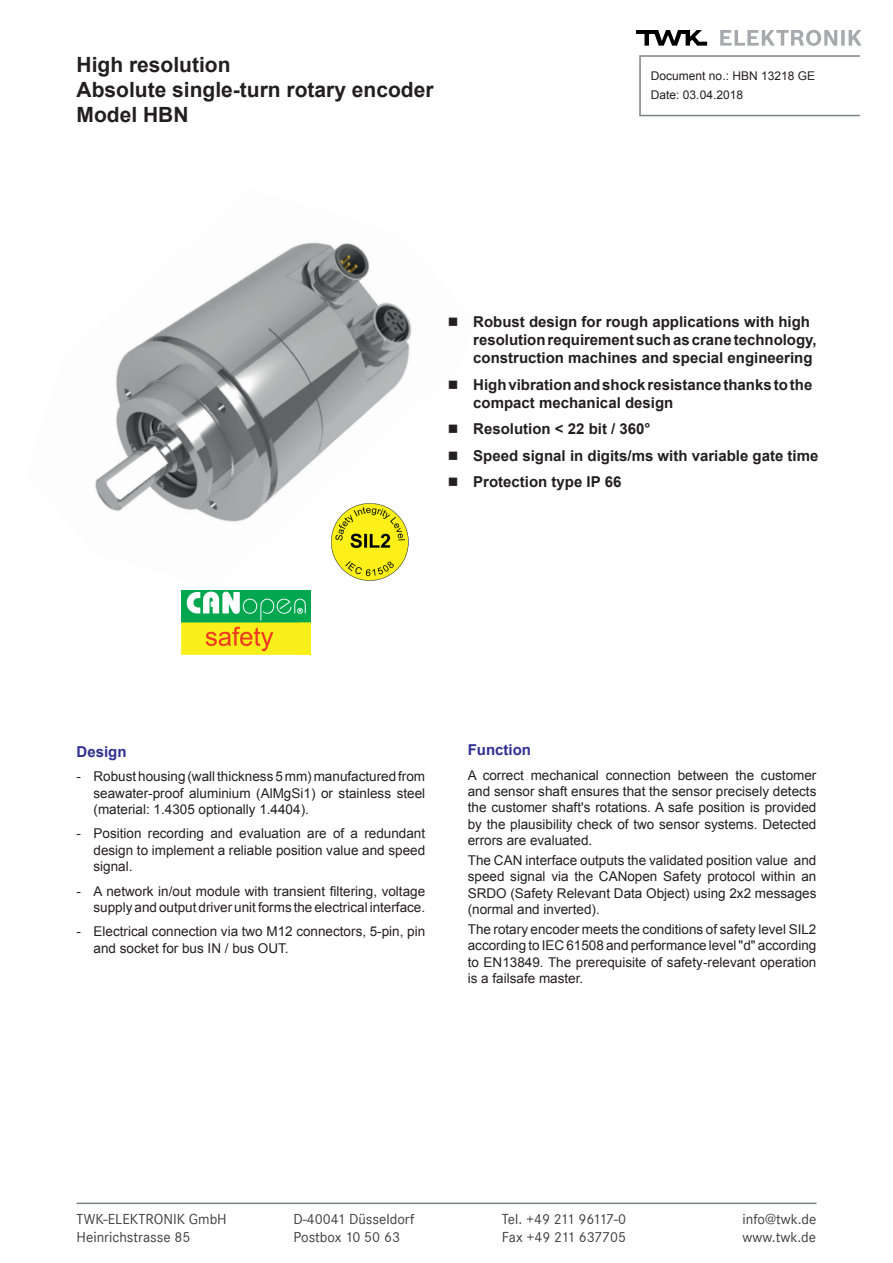
<style>
.page{position:relative;width:893px;height:1263px;background:#fff}
.page>*{position:absolute;margin:0;border:0;box-sizing:border-box;transform-origin:0 0}
.t1{font:700 21px/25.2px "Arial";color:#231f20}
.t2{font:700 15px/18px "Arial";color:#231f20}
.t3{font:15px "Corporate S";color:#3e3e3f}
.t4{font:15px "Corporate S";letter-spacing:-.065em;color:#3e3e3f}
.t5{font:700 15px "Arial";color:#303092}
.t6{font:13.5px/16.2px "Arial";color:#231f20;text-align:justify}
.t7{font:12px/18.6px "Arial";color:#231f20}
</style>
<div class="page">
<hr style="left:77px;top:1202px;width:739px;height:2px;background:#7e8081">
<hr style="left:639px;top:57px;width:2px;height:59px;background:#7e8081">
<hr style="left:639px;top:55px;width:221px;height:2px;background:#7e8081">
<svg style="left:636px;top:30px;width:71px;height:16px"></svg>
<svg style="left:720px;top:30px;width:142px;height:16px"></svg>
<hr style="left:639px;top:115px;width:221px;height:1px;background:#7e8081">
<img style="left:95px;top:242px;width:317px;height:280px">
<img style="left:330px;top:503px;width:80px;height:78px">
<img style="left:181px;top:590px;width:130px;height:64px">
<h1 class="t1" style="left:77px;top:53px;width:359px">High resolution<br>Absolute single-turn rotary encoder<br>Model HBN</h1>
<p class="t7" style="left:651px;top:67px;width:166px">Document no.: HBN 13218 GE<br>Date: 03.04.2018</p>
<p class="t2" style="left:473px;top:314px;width:345px;text-indent:-26px">■ Robust design for rough applications with high resolution requirement such as crane technology, construction machines and special engineering</p>
<p class="t2" style="left:473px;top:376px;width:341px;text-indent:-26px">■ High vibration and shock resistance thanks to the compact mechanical design</p>
<p class="t2" style="left:448px;top:421px;width:204px">■ Resolution &lt; 22 bit / 360°</p>
<p class="t2" style="left:448px;top:447px;width:372px">■ Speed signal in digits/ms with variable gate time</p>
<p class="t2" style="left:448px;top:474px;width:175px">■ Protection type IP 66</p>
<p class="t5" style="left:77px;top:741px;width:52px">Design</p>
<p class="t6" style="left:94px;top:769px;width:333px;text-indent:-17px">- Robust housing (wall thickness 5 mm) manufactured from seawater-proof aluminium (AlMgSi1) or stainless steel (material: 1.4305 optionally 1.4404).</p>
<p class="t6" style="left:94px;top:826px;width:333px;text-indent:-17px">- Position recording and evaluation are of a redundant design to implement a reliable position value and speed signal.</p>
<p class="t6" style="left:77px;top:883px;width:350px;text-align:right">- A network in/out module with transient filtering, voltage supply and output driver unit forms the electrical interface.</p>
<p class="t6" style="left:94px;top:924px;width:333px;text-indent:-17px">- Electrical connection via two M12 connectors, 5-pin, pin and socket for bus IN / bus OUT.</p>
<p class="t5" style="left:468px;top:740px;width:65px">Function</p>
<p class="t6" style="left:468px;top:767px;width:350px">A correct mechanical connection between the customer and sensor shaft ensures that the sensor precisely detects the customer shaft's rotations. A safe position is provided by the plausibility check of two sensor systems. Detected errors are evaluated.</p>
<p class="t6" style="left:468px;top:852px;width:350px">The CAN interface outputs the validated position value and speed signal via the CANopen Safety protocol within an SRDO (Safety Relevant Data Object) using 2x2 messages (normal and inverted).</p>
<p class="t6" style="left:468px;top:921px;width:350px">The rotary encoder meets the conditions of safety level SIL2 according to IEC 61508 and performance level "d" according to EN13849. The prerequisite of safety-relevant operation is a failsafe master.</p>
<p class="t3" style="left:77px;top:1210px;width:152px">TWK-ELEKTRONIK GmbH</p>
<p class="t3" style="left:293px;top:1210px;width:123px">D-40041 Düsseldorf</p>
<p class="t4" style="left:502px;top:1210px;width:126px">Tel. +49 211 96117-0</p>
<p class="t3" style="left:743px;top:1210px;width:75px">info@twk.de</p>
<p class="t3" style="left:77px;top:1228px;width:115px">Heinrichstrasse 85</p>
<p class="t3" style="left:293px;top:1228px;width:108px">Postbox 10 50 63</p>
<p class="t3" style="left:502px;top:1228px;width:126px">Fax +49 211 637705</p>
<p class="t3" style="left:743px;top:1228px;width:75px">www.twk.de</p>
</div>
